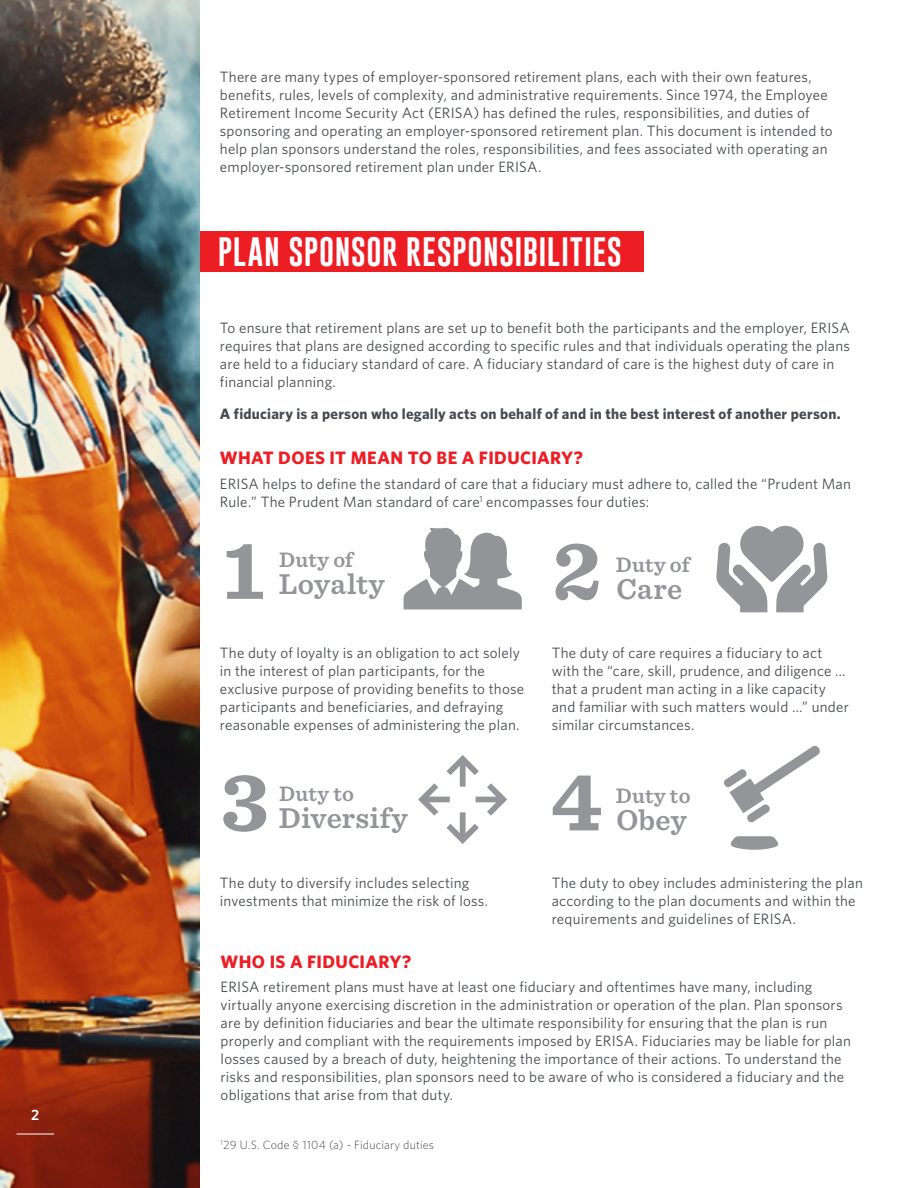
<style>
.page{position:relative;width:918px;height:1188px;background:#fff}
.page>*{position:absolute;margin:0;border:0;box-sizing:border-box;transform-origin:0 0}
.t1{font:700 85.05px "Sentinel";color:#939598}
.t2{font:30px "Gobold";letter-spacing:.015em;color:#fff}
.t3{font:600 30px "Sentinel";letter-spacing:.005em;color:#939598}
.t4{font:600 21.9px "Sentinel";letter-spacing:.015em;color:#939598}
.t5{font:700 18px "Whitney";letter-spacing:.02em;color:#ed1d24}
.t6{font:15px/18px "Whitney";letter-spacing:.015em;color:#474b4f}
.t7{font:700 15px "Whitney";letter-spacing:.02em;color:#474b4f}
.t8{font:600 15px "Whitney";color:#fff}
.t9{font:300 12px "Whitney";letter-spacing:.015em;color:#474b4f}
</style>
<div class="page">
<div style="left:11px;top:231px;width:633px;height:41px;background:#ed1d24"></div>
<img style="left:0;top:0;width:200px;height:1188px">
<hr style="left:17px;top:1134px;width:37px;height:1px;background:#fff">
<hr style="left:917px;top:65px;width:1px;height:41px;background:#ed1d24">
<svg style="left:724px;top:746px;width:96px;height:77px"></svg>
<svg style="left:730px;top:836px;width:48px;height:14px"></svg>
<svg style="left:418px;top:755px;width:89px;height:89px"></svg>
<svg style="left:716px;top:525px;width:111px;height:87px"></svg>
<svg style="left:404px;top:528px;width:118px;height:81px"></svg>
<p class="t8" style="left:31px;top:1105px;width:10px">2</p>
<p class="t6" style="left:220px;top:68px;width:614px">There are many types of employer-sponsored retirement plans, each with their own features, benefits, rules, levels of complexity, and administrative requirements. Since 1974, the Employee Retirement Income Security Act (ERISA) has defined the rules, responsibilities, and duties of sponsoring and operating an employer-sponsored retirement plan. This document is intended to help plan sponsors understand the roles, responsibilities, and fees associated with operating an employer-sponsored retirement plan under ERISA.</p>
<h2 class="t2" style="left:218px;top:233px;width:406px">PLAN SPONSOR RESPONSIBILITIES</h2>
<p class="t6" style="left:220px;top:319px;width:632px">To ensure that retirement plans are set up to benefit both the participants and the employer, ERISA requires that plans are designed according to specific rules and that individuals operating the plans are held to a fiduciary standard of care. A fiduciary standard of care is the highest duty of care in financial planning.</p>
<p class="t7" style="left:220px;top:403px;width:622px">A fiduciary is a person who legally acts on behalf of and in the best interest of another person.</p>
<p class="t5" style="left:220px;top:446px;width:365px">WHAT DOES IT MEAN TO BE A FIDUCIARY?</p>
<p class="t6" style="left:220px;top:474px;width:633px">ERISA helps to define the standard of care that a fiduciary must adhere to, called the “Prudent Man<br>Rule.” The Prudent Man standard of care<sup>1</sup> encompasses four duties:</p>
<h1 class="t1" style="left:223px;top:503px;width:43px">1</h1>
<h3 class="t4" style="left:279px;top:543px;width:75px">Duty of</h3>
<h2 class="t3" style="left:279px;top:561px;width:107px">Loyalty</h2>
<h1 class="t1" style="left:553px;top:503px;width:51px">2</h1>
<h3 class="t4" style="left:616px;top:548px;width:75px">Duty of</h3>
<h2 class="t3" style="left:616px;top:566px;width:67px">Care</h2>
<p class="t6" style="left:220px;top:644px;width:306px">The duty of loyalty is an obligation to act solely in the interest of plan participants, for the exclusive purpose of providing benefits to those participants and beneficiaries, and defraying reasonable expenses of administering the plan.</p>
<p class="t6" style="left:552px;top:644px;width:299px">The duty of care requires a fiduciary to act with the “care, skill, prudence, and diligence … that a prudent man acting in a like capacity and familiar with such matters would …” under similar circumstances.</p>
<h1 class="t1" style="left:221px;top:735px;width:49px">3</h1>
<h3 class="t4" style="left:279px;top:777px;width:76px">Duty to</h3>
<h2 class="t3" style="left:279px;top:795px;width:130px">Diversify</h2>
<h1 class="t1" style="left:551px;top:735px;width:52px">4</h1>
<h3 class="t4" style="left:616px;top:779px;width:76px">Duty to</h3>
<h2 class="t3" style="left:616px;top:797px;width:72px">Obey</h2>
<p class="t6" style="left:220px;top:873px;width:270px">The duty to diversify includes selecting investments that minimize the risk of loss.</p>
<p class="t6" style="left:552px;top:873px;width:313px">The duty to obey includes administering the plan according to the plan documents and within the requirements and guidelines of ERISA.</p>
<p class="t5" style="left:221px;top:949px;width:192px">WHO IS A FIDUCIARY?</p>
<p class="t6" style="left:221px;top:978px;width:632px">ERISA retirement plans must have at least one fiduciary and oftentimes have many, including virtually anyone exercising discretion in the administration or operation of the plan. Plan sponsors are by definition fiduciaries and bear the ultimate responsibility for ensuring that the plan is run properly and compliant with the requirements imposed by ERISA. Fiduciaries may be liable for plan losses caused by a breach of duty, heightening the importance of their actions. To understand the risks and responsibilities, plan sponsors need to be aware of who is considered a fiduciary and the obligations that arise from that duty.</p>
<p class="t9" style="left:221px;top:1137px;width:215px"><sup>1</sup>29 U.S. Code § 1104 (a) - Fiduciary duties</p>
</div>
